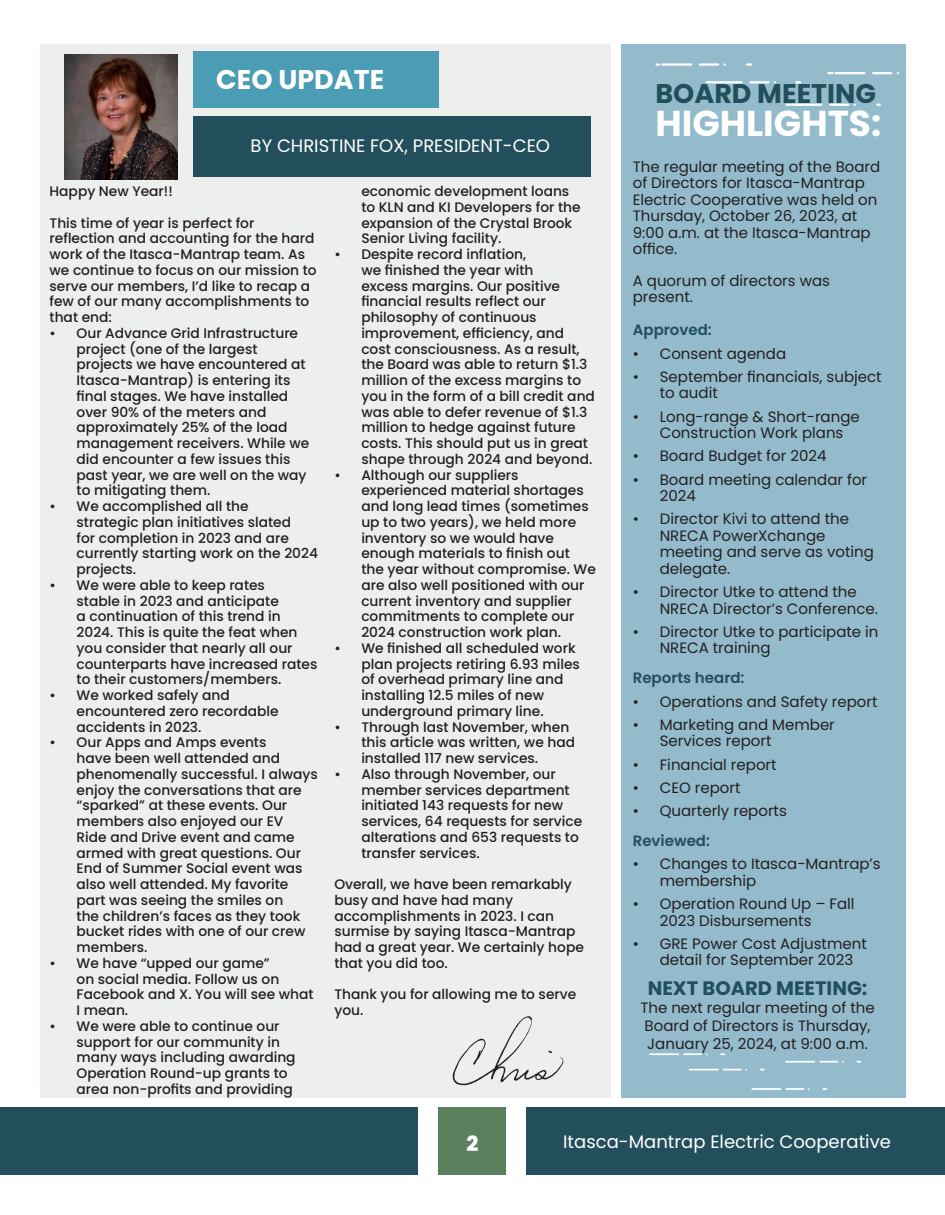
<style>
.page{position:relative;width:945px;height:1215px;background:#fff}
.page>*{position:absolute;margin:0;border:0;box-sizing:border-box;transform-origin:0 0}
.t1{font:700 36px "Poppins";color:#fff}
.t2{font:700 27px "Poppins";color:#224f5b}
.t3{font:700 27px "Poppins";color:#fff}
.t4{font:800 21px "Poppins";color:#fff}
.t5{font:700 19.5px "Poppins";color:#224f5b}
.t6{font:18px "Poppins";color:#fff}
.t7{font:15px/16.5px "Poppins";color:#231f20}
.t8{font:600 15px "Poppins";color:#224f5b}
.Quote_centered{font:500 13.8px/15.8px "Poppins";color:#231f20}
</style>
<div class="page">
<div style="left:0;top:1107px;width:418px;height:67px;background:#224f5b"></div>
<div style="left:439px;top:1107px;width:67px;height:67px;background:#5b805e"></div>
<div style="left:527px;top:1107px;width:418px;height:67px;background:#224f5b"></div>
<div style="left:621px;top:44px;width:285px;height:1054px;background:#93bbcc"></div>
<hr style="left:662px;top:63px;width:29px;height:3px;background:#fff">
<svg style="left:700px;top:63px;width:26px;height:3px"></svg>
<svg style="left:747px;top:63px;width:4px;height:3px"></svg>
<hr style="left:835px;top:72px;width:29px;height:2px;background:#fff">
<svg style="left:873px;top:72px;width:26px;height:2px"></svg>
<hr style="left:713px;top:81px;width:29px;height:2px;background:#fff">
<svg style="left:750px;top:81px;width:26px;height:2px"></svg>
<svg style="left:796px;top:81px;width:4px;height:3px"></svg>
<hr style="left:792px;top:104px;width:29px;height:2px;background:#fff">
<svg style="left:830px;top:104px;width:26px;height:2px"></svg>
<hr style="left:654px;top:1053px;width:24px;height:2px;background:#fff">
<svg style="left:684px;top:1053px;width:24px;height:2px"></svg>
<hr style="left:791px;top:1061px;width:23px;height:2px;background:#fff">
<svg style="left:820px;top:1061px;width:40px;height:2px"></svg>
<svg style="left:690px;top:1069px;width:58px;height:2px"></svg>
<hr style="left:757px;top:1088px;width:24px;height:2px;background:#fff">
<svg style="left:786px;top:1088px;width:41px;height:2px"></svg>
<div style="left:40px;top:44px;width:571px;height:1054px;background:#edefed"></div>
<div style="left:193px;top:51px;width:246px;height:57px;background:#4b9cb5"></div>
<div style="left:193px;top:116px;width:398px;height:60px;background:#224f5b"></div>
<img style="left:64px;top:54px;width:113px;height:125px">
<img style="left:452px;top:1016px;width:112px;height:70px">
<p class="t3" style="left:216px;top:64px;width:170px">CEO UPDATE</p>
<p class="t6" style="left:251px;top:136px;width:301px">BY CHRISTINE FOX, PRESIDENT-CEO</p>
<p class="Quote_centered" style="left:50px;top:184px;width:125px">Happy New Year!!</p>
<p class="Quote_centered" style="left:50px;top:215px;width:269px">This time of year is perfect for reflection and accounting for the hard work of the Itasca-Mantrap team. As we continue to focus on our mission to serve our members, I’d like to recap a few of our many accomplishments to that end:</p>
<p class="Quote_centered" style="left:77px;top:325px;width:234px;text-indent:-27px">• Our Advance Grid Infrastructure project (one of the largest projects we have encountered at<br>Itasca-Mantrap) is entering its final stages. We have installed over 90% of the meters and approximately 25% of the load management receivers. While we did encounter a few issues this past year, we are well on the way to mitigating them.</p>
<p class="Quote_centered" style="left:77px;top:499px;width:243px;text-indent:-27px">• We accomplished all the<br>strategic plan initiatives slated<br>for completion in 2023 and are currently starting work on the 2024 projects.</p>
<p class="Quote_centered" style="left:77px;top:577px;width:242px;text-indent:-27px">• We were able to keep rates<br>stable in 2023 and anticipate<br>a continuation of this trend in<br>2024. This is quite the feat when you consider that nearly all our counterparts have increased rates to their customers/members.</p>
<p class="Quote_centered" style="left:77px;top:688px;width:204px;text-indent:-27px">• We worked safely and encountered zero recordable accidents in 2023.</p>
<p class="Quote_centered" style="left:77px;top:735px;width:243px;text-indent:-27px">• Our Apps and Amps events<br>have been well attended and phenomenally successful. I always enjoy the conversations that are “sparked” at these events. Our members also enjoyed our EV<br>Ride and Drive event and came armed with great questions. Our<br>End of Summer Social event was also well attended. My favorite part was seeing the smiles on<br>the children’s faces as they took bucket rides with one of our crew members.</p>
<p class="Quote_centered" style="left:77px;top:955px;width:239px;text-indent:-27px">• We have “upped our game”<br>on social media. Follow us on<br>Facebook and X. You will see what<br>I mean.</p>
<p class="Quote_centered" style="left:77px;top:1018px;width:221px;text-indent:-27px">• We were able to continue our support for our community in many ways including awarding<br>Operation Round-up grants to area non-profits and providing</p>
<p class="Quote_centered" style="left:361px;top:184px;width:221px">economic development loans to KLN and KI Developers for the expansion of the Crystal Brook<br>Senior Living facility.</p>
<p class="Quote_centered" style="left:361px;top:247px;width:235px;text-indent:-27px">• Despite record inflation,<br>we finished the year with<br>excess margins. Our positive financial results reflect our philosophy of continuous improvement, efficiency, and cost consciousness. As a result, the Board was able to return $1.3 million of the excess margins to you in the form of a bill credit and was able to defer revenue of $1.3 million to hedge against future costs. This should put us in great shape through 2024 and beyond.</p>
<p class="Quote_centered" style="left:361px;top:467px;width:236px;text-indent:-27px">• Although our suppliers experienced material shortages and long lead times (sometimes up to two years), we held more inventory so we would have enough materials to finish out the year without compromise. We are also well positioned with our current inventory and supplier commitments to complete our<br>2024 construction work plan.</p>
<p class="Quote_centered" style="left:361px;top:640px;width:220px;text-indent:-27px">• We finished all scheduled work plan projects retiring 6.93 miles of overhead primary line and installing 12.5 miles of new underground primary line.</p>
<p class="Quote_centered" style="left:361px;top:719px;width:215px;text-indent:-27px">• Through last November, when this article was written, we had installed 117 new services.</p>
<p class="Quote_centered" style="left:361px;top:766px;width:222px;text-indent:-27px">• Also through November, our member services department initiated 143 requests for new services, 64 requests for service alterations and 653 requests to transfer services.</p>
<p class="Quote_centered" style="left:334px;top:877px;width:251px">Overall, we have been remarkably busy and have had many accomplishments in 2023. I can surmise by saying Itasca-Mantrap had a great year. We certainly hope that you did too.</p>
<p class="Quote_centered" style="left:334px;top:987px;width:243px">Thank you for allowing me to serve you.</p>
<p class="t2" style="left:655px;top:78px;width:222px">BOARD MEETING</p>
<p class="t1" style="left:655px;top:102px;width:227px">HIGHLIGHTS:</p>
<p class="t7" style="left:633px;top:158px;width:249px">The regular meeting of the Board of Directors for Itasca-Mantrap<br>Electric Cooperative was held on<br>Thursday, October 26, 2023, at<br>9:00 a.m. at the Itasca-Mantrap office.</p>
<p class="t7" style="left:633px;top:272px;width:199px">A quorum of directors was present.</p>
<p class="t8" style="left:633px;top:321px;width:81px">Approved:</p>
<p class="t7" style="left:633px;top:345px;width:155px">• Consent agenda</p>
<p class="t7" style="left:660px;top:368px;width:223px;text-indent:-27px">• September financials, subject to audit</p>
<p class="t7" style="left:660px;top:408px;width:202px;text-indent:-27px">• Long-range &amp; Short-range<br>Construction Work plans</p>
<p class="t7" style="left:633px;top:448px;width:195px">• Board Budget for 2024</p>
<p class="t7" style="left:660px;top:471px;width:209px;text-indent:-27px">• Board meeting calendar for<br>2024</p>
<p class="t7" style="left:660px;top:511px;width:216px;text-indent:-27px">• Director Kivi to attend the<br>NRECA PowerXchange meeting and serve as voting delegate.</p>
<p class="t7" style="left:660px;top:584px;width:220px;text-indent:-27px">• Director Utke to attend the<br>NRECA Director’s Conference.</p>
<p class="t7" style="left:660px;top:623px;width:220px;text-indent:-27px">• Director Utke to participate in<br>NRECA training</p>
<p class="t8" style="left:633px;top:669px;width:113px">Reports heard:</p>
<p class="t7" style="left:633px;top:693px;width:246px">• Operations and Safety report</p>
<p class="t7" style="left:660px;top:716px;width:177px;text-indent:-27px">• Marketing and Member<br>Services report</p>
<p class="t7" style="left:633px;top:756px;width:145px">• Financial report</p>
<p class="t7" style="left:633px;top:779px;width:109px">• CEO report</p>
<p class="t7" style="left:633px;top:803px;width:156px">• Quarterly reports</p>
<p class="t8" style="left:633px;top:832px;width:79px">Reviewed:</p>
<p class="t7" style="left:660px;top:856px;width:222px;text-indent:-27px">• Changes to Itasca-Mantrap’s membership</p>
<p class="t7" style="left:660px;top:896px;width:196px;text-indent:-27px">• Operation Round Up – Fall<br>2023 Disbursements</p>
<p class="t7" style="left:660px;top:935px;width:209px;text-indent:-27px">• GRE Power Cost Adjustment detail for September 2023</p>
<p class="t5" style="left:648px;top:977px;width:221px">NEXT BOARD MEETING:</p>
<p class="t7" style="left:640px;top:999px;width:236px;line-height:18px">The next regular meeting of the<br>Board of Directors is Thursday,<br>January 25, 2024, at 9:00 a.m.</p>
<p class="t4" style="left:467px;top:1131px;width:13px">2</p>
<p class="t6" style="left:563px;top:1131px;width:329px">Itasca-Mantrap Electric Cooperative</p>
</div>
